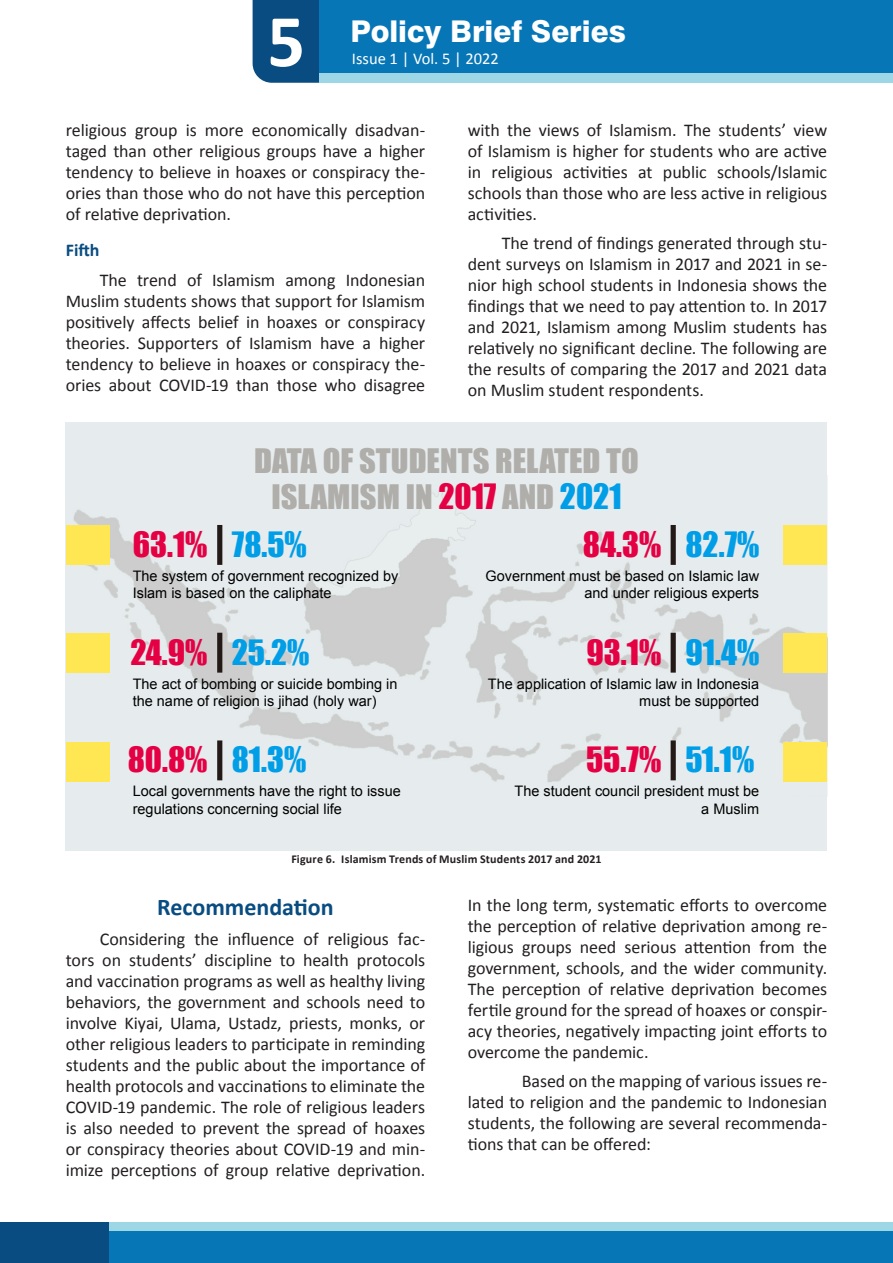
<style>
.page{position:relative;width:893px;height:1263px;background:#fff}
.page>*{position:absolute;margin:0;border:0;box-sizing:border-box;transform-origin:0 0}
.t1{font:700 75px "Calibri";color:#fff}
.t2{font:32.1px "Impact";color:#e50044}
.t3{font:31.05px/36.2px "Impact";color:#b0aeaa;text-align:center;scale:1.05 1}
.t4{font:800 30px "Swiss 721";color:#fff}
.Heading{font:700 24px "Calibri";color:#084c81}
.Body_Text{font:18px/21px "Calibri";letter-spacing:-.005em;color:#231f20;text-align:justify}
.Sub_Heading{font:700 18px "Calibri";color:#084c81}
.t5{font:16.5px "Calibri";color:#fff}
.t6{font:14.55px/17.5px "Arial";color:#000}
.t7{font:700 12px "Calibri";letter-spacing:.015em;color:#231f20}
.s1{font-size:32.1px;color:#e50044}
.s2{font-size:32.1px;color:#009ee7}
.s3{color:#009ee7}
</style>
<div class="page">
<div style="left:0;top:1231px;width:893px;height:32px;background:#0776b7"></div>
<div style="left:0;top:1222px;width:893px;height:9px;background:#9dd6e4"></div>
<div style="left:0;top:1222px;width:109px;height:41px;background:#084c81"></div>
<div style="left:253px;top:0;width:67px;height:83px;background:#084c81"></div>
<div style="left:320px;top:0;width:573px;height:83px;background:#0776b7"></div>
<div style="left:320px;top:73px;width:573px;height:10px;background:#9dd6e4"></div>
<div style="left:66px;top:422px;width:761px;height:428px;background:#e6eced"></div>
<img style="left:74px;top:490px;width:753px;height:292px">
<div style="left:217px;top:525px;width:5px;height:40px;background:#231916"></div>
<div style="left:217px;top:633px;width:5px;height:40px;background:#231916"></div>
<div style="left:217px;top:740px;width:5px;height:40px;background:#231916"></div>
<div style="left:66px;top:525px;width:43px;height:40px;background:#ffe754"></div>
<div style="left:66px;top:633px;width:43px;height:40px;background:#ffe754"></div>
<div style="left:66px;top:742px;width:43px;height:40px;background:#ffe754"></div>
<div style="left:671px;top:525px;width:5px;height:40px;background:#231916"></div>
<div style="left:671px;top:633px;width:5px;height:40px;background:#231916"></div>
<div style="left:671px;top:740px;width:5px;height:40px;background:#231916"></div>
<div style="left:783px;top:525px;width:44px;height:40px;background:#ffe754"></div>
<div style="left:783px;top:633px;width:44px;height:40px;background:#ffe754"></div>
<div style="left:783px;top:742px;width:44px;height:40px;background:#ffe754"></div>
<h1 class="t1" style="left:267px;top:-5px;width:40px">5</h1>
<h3 class="t4" style="left:350px;top:13px;width:277px">Policy Brief Series</h3>
<p class="t5" style="left:352px;top:49px;width:148px">Issue 1 | Vol. 5 | 2022</p>
<p class="Body_Text" style="left:66px;top:118px;width:361px">religious group is more economically disadvan&shy;taged than other religious groups have a higher tendency to believe in hoaxes or conspiracy the&shy;ories than those who do not have this perception of relative deprivation.</p>
<p class="Sub_Heading" style="left:66px;top:239px;width:35px">Fifth</p>
<p class="Body_Text" style="left:66px;top:268px;width:361px;text-indent:34px">The trend of Islamism among Indonesian Muslim students shows that support for Islamism positively affects belief in hoaxes or conspiracy theories. Supporters of Islamism have a higher tendency to believe in hoaxes or conspiracy the&shy;ories about COVID-19 than those who disagree</p>
<p class="Body_Text" style="left:468px;top:118px;width:361px">with the views of Islamism. The students’ view of Islamism is higher for students who are active in religious activities at public schools/Islamic schools than those who are less active in religious activities.</p>
<p class="Body_Text" style="left:468px;top:232px;width:361px;text-indent:34px">The trend of findings generated through stu&shy;dent surveys on Islamism in 2017 and 2021 in se&shy;nior high school students in Indonesia shows the findings that we need to pay attention to. In 2017 and 2021, Islamism among Muslim students has relatively no significant decline. The following are the results of comparing the 2017 and 2021 data on Muslim student respondents.</p>
<p class="t3" style="left:254px;top:442px;width:368px">DATA OF STUDENTS RELATED TO<br>ISLAMISM IN <span class="s1">2017</span> AND <span class="s2">2021</span></p>
<p class="t2" style="left:133px;top:519px;width:176px">63.1% <span class="s3">78.5%</span></p>
<p class="t2" style="left:583px;top:519px;width:178px">84.3% <span class="s3">82.7%</span></p>
<p class="t6" style="left:133px;top:567px;width:267px">The system of government recognized by<br>Islam is based on the caliphate</p>
<p class="t6" style="left:486px;top:567px;width:275px;text-align:right">Government must be based on Islamic law and under religious experts</p>
<p class="t2" style="left:130px;top:627px;width:180px">24.9% <span class="s3">25.2%</span></p>
<p class="t2" style="left:586px;top:627px;width:174px">93.1% <span class="s3">91.4%</span></p>
<p class="t6" style="left:133px;top:675px;width:266px">The act of bombing or suicide bombing in the name of religion is jihad (holy war)</p>
<p class="t6" style="left:488px;top:675px;width:273px;text-align:right">The application of Islamic law in Indonesia must be supported</p>
<p class="t2" style="left:128px;top:735px;width:180px">80.8% <span class="s3">81.3%</span></p>
<p class="t6" style="left:133px;top:782px;width:270px">Local governments have the right to issue regulations concerning social life</p>
<p class="t2" style="left:586px;top:735px;width:170px">55.7% <span class="s3">51.1%</span></p>
<p class="t6" style="left:514px;top:782px;width:246px;text-align:right">The student council president must be a Muslim</p>
<p class="t7" style="left:291px;top:851px;width:312px">Figure 6. Islamism Trends of Muslim Students 2017 and 2021</p>
<p class="Heading" style="left:157px;top:892px;width:178px">Recommendation</p>
<p class="Body_Text" style="left:66px;top:927px;width:361px;text-indent:34px">Considering the influence of religious fac&shy;tors on students’ discipline to health protocols and vaccination programs as well as healthy living behaviors, the government and schools need to involve Kiyai, Ulama, Ustadz, priests, monks, or other religious leaders to participate in reminding students and the public about the importance of health protocols and vaccinations to eliminate the COVID-19 pandemic. The role of religious leaders is also needed to prevent the spread of hoaxes or conspiracy theories about COVID-19 and min&shy;imize perceptions of group relative deprivation.</p>
<p class="Body_Text" style="left:468px;top:893px;width:361px">In the long term, systematic efforts to overcome the perception of relative deprivation among re&shy;ligious groups need serious attention from the government, schools, and the wider community.<br>The perception of relative deprivation becomes fertile ground for the spread of hoaxes or conspir&shy;acy theories, negatively impacting joint efforts to overcome the pandemic.</p>
<p class="Body_Text" style="left:468px;top:1070px;width:361px;text-indent:54px">Based on the mapping of various issues re&shy;lated to religion and the pandemic to Indonesian students, the following are several recommenda&shy;tions that can be offered:</p>
</div>
